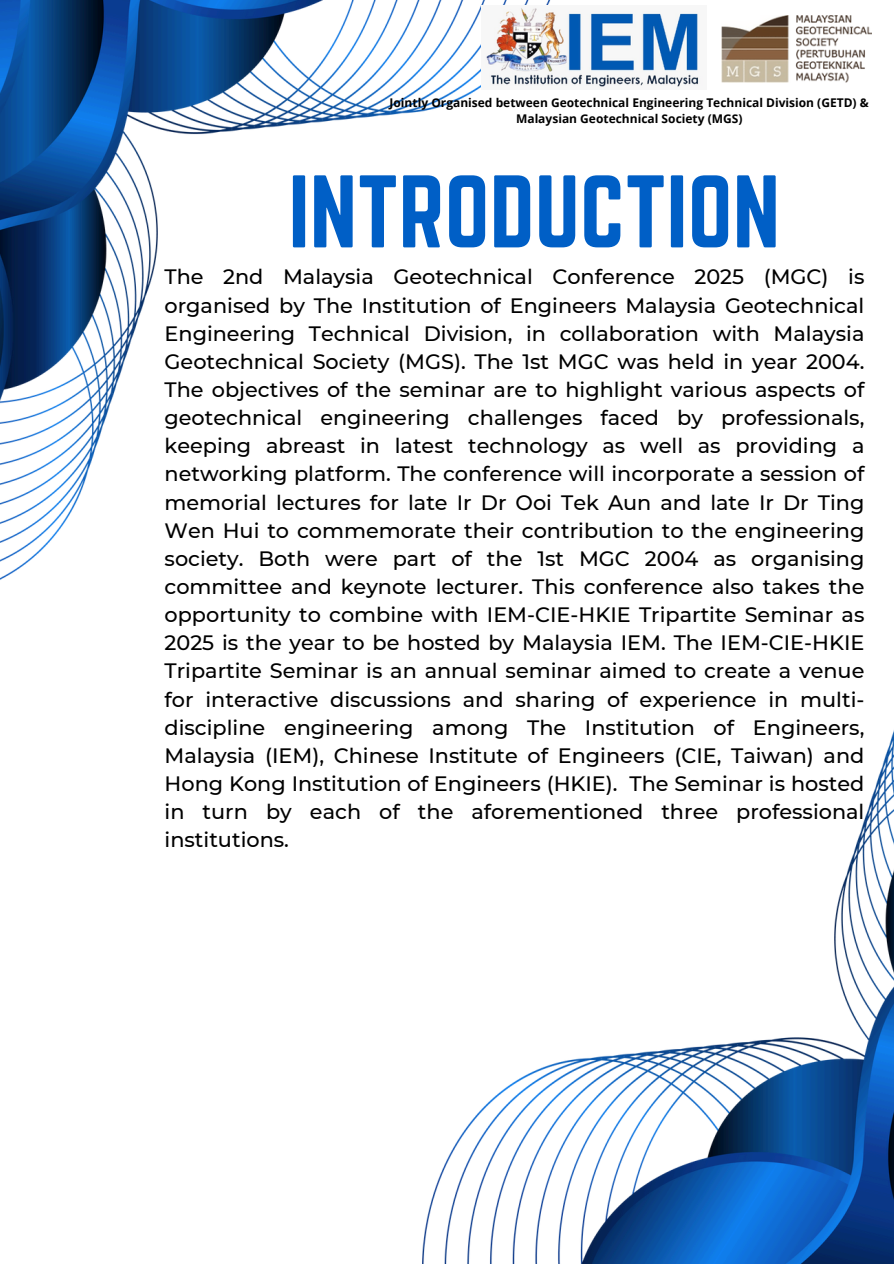
<style>
.page{position:relative;width:894px;height:1264px;background:#fff}
.page>*{position:absolute;margin:0;border:0;box-sizing:border-box;transform-origin:0 0}
.t1{font:90px "Norwester";color:#005fc6}
.t2{font:500 20.85px/28.2px "Montserrat";color:#000;text-align:justify}
.t3{font:700 12px/16px "Open Sans";color:#000;text-align:center}
</style>
<div class="page">
<img style="left:0;top:0;width:551px;height:580px">
<img style="left:422px;top:574px;width:471px;height:689px">
<img style="left:481px;top:5px;width:218px;height:85px">
<img style="left:721px;top:15px;width:149px;height:68px">
<p class="t3" style="left:389px;top:94px;width:480px">Jointly Organised between Geotechnical Engineering Technical Division (GETD) &amp;<br>Malaysian Geotechnical Society (MGS)</p>
<p class="t1" style="left:288px;top:157px;width:493px">INTRODUCTION</p>
<p class="t2" style="left:164px;top:263px;width:701px">The 2nd Malaysia Geotechnical Conference 2025 (MGC) is organised by The Institution of Engineers Malaysia Geotechnical Engineering Technical Division, in collaboration with Malaysia Geotechnical Society (MGS). The 1st MGC was held in year 2004.<br>The objectives of the seminar are to highlight various aspects of geotechnical engineering challenges faced by professionals, keeping abreast in latest technology as well as providing a networking platform. The conference will incorporate a session of memorial lectures for late Ir Dr Ooi Tek Aun and late Ir Dr Ting Wen Hui to commemorate their contribution to the engineering society. Both were part of the 1st MGC 2004 as organising committee and keynote lecturer. This conference also takes the opportunity to combine with IEM-CIE-HKIE Tripartite Seminar as 2025 is the year to be hosted by Malaysia IEM. The IEM-CIE-HKIE Tripartite Seminar is an annual seminar aimed to create a venue for interactive discussions and sharing of experience in multi&shy;discipline engineering among The Institution of Engineers, Malaysia (IEM), Chinese Institute of Engineers (CIE, Taiwan) and Hong Kong Institution of Engineers (HKIE). The Seminar is hosted in turn by each of the aforementioned three professional institutions.</p>
</div>
